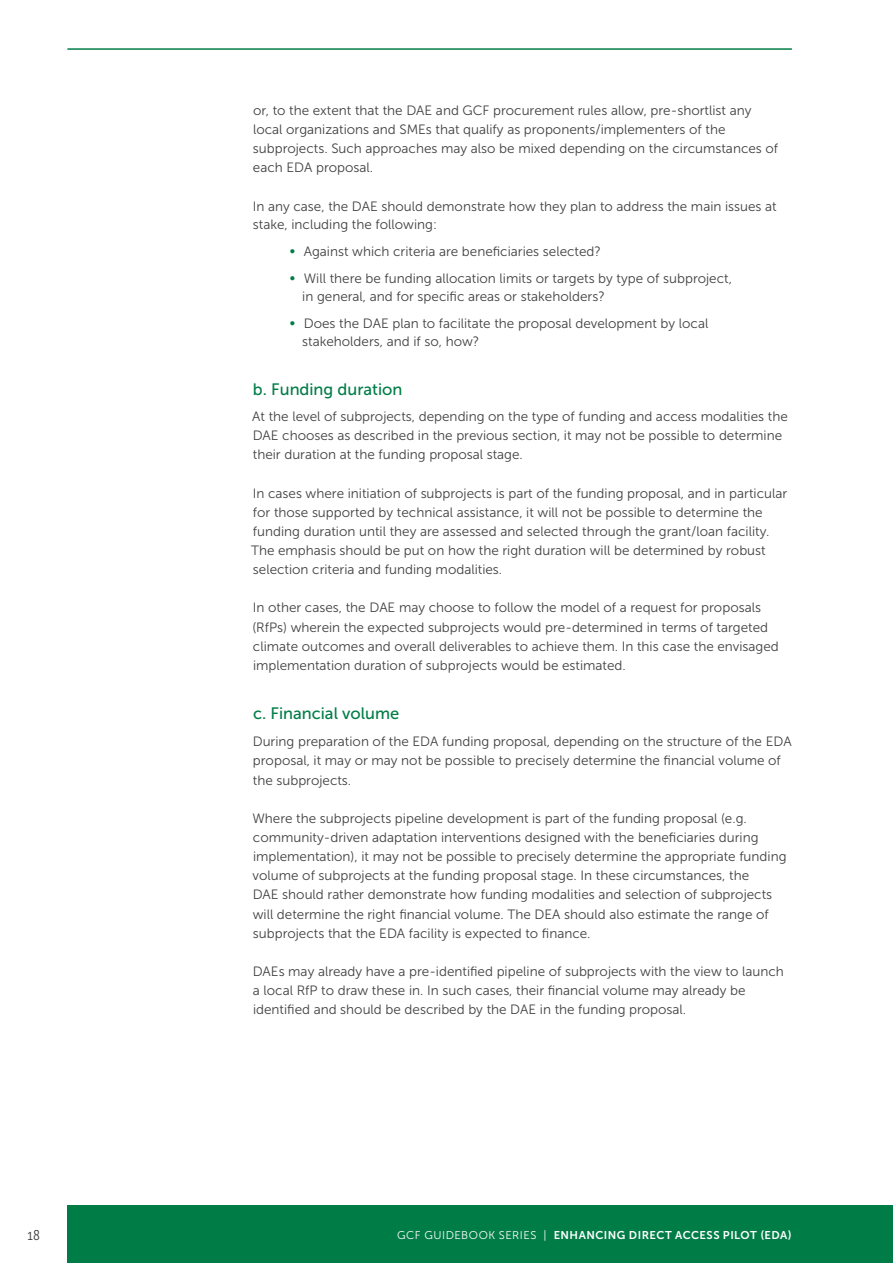
<style>
.page{position:relative;width:893px;height:1263px;background:#fff}
.page>*{position:absolute;margin:0;border:0;box-sizing:border-box;transform-origin:0 0}
.t1{font:16.5px "Museo Sans 500";color:#007d47}
.t2{font:15px "Museo Sans Cond 300";color:#414042}
.Body_copy{font:13.5px/19.2px "Museo Sans 300";color:#414042}
.Numbered_list_-_Roma{font:13.5px/18px "Museo Sans 300";color:#414042}
.Body_-_No_Space_afte{font:13.5px/18px "Museo Sans 300";color:#414042}
.t3{font:11.25px "Museo Sans 700";letter-spacing:.04em;color:#fff}
.s1{font-family:"Museo Sans 500";color:#007d47}
.s2{font-family:"Museo Sans 300"}
</style>
<div class="page">
<div style="left:67px;top:1205px;width:826px;height:58px;background:#007d47"></div>
<hr style="left:67px;top:48px;width:725px;height:2px;background:#007d47">
<p class="Body_copy" style="left:253px;top:101px;width:527px">or, to the extent that the DAE and GCF procurement rules allow, pre-shortlist any local organizations and SMEs that qualify as proponents/implementers of the subprojects. Such approaches may also be mixed depending on the circumstances of each EDA proposal.</p>
<p class="Body_-_No_Space_afte" style="left:253px;top:197px;width:525px">In any case, the DAE should demonstrate how they plan to address the main issues at stake, including the following:</p>
<p class="Numbered_list_-_Roma" style="left:289px;top:242px;width:313px"><span class="s1">•</span> Against which criteria are beneficiaries selected?</p>
<p class="Numbered_list_-_Roma" style="left:302px;top:269px;width:431px;text-indent:-13px"><span class="s1">•</span> Will there be funding allocation limits or targets by type of subproject, in general, and for specific areas or stakeholders?</p>
<p class="Numbered_list_-_Roma" style="left:302px;top:314px;width:408px;text-indent:-13px"><span class="s1">•</span> Does the DAE plan to facilitate the proposal development by local stakeholders, and if so, how?</p>
<h4 class="t1" style="left:253px;top:380px;width:151px">b. Funding duration</h4>
<p class="Body_copy" style="left:252px;top:407px;width:537px">At the level of subprojects, depending on the type of funding and access modalities the<br>DAE chooses as described in the previous section, it may not be possible to determine their duration at the funding proposal stage.</p>
<p class="Body_copy" style="left:251px;top:483px;width:538px">In cases where initiation of subprojects is part of the funding proposal, and in particular for those supported by technical assistance, it will not be possible to determine the funding duration until they are assessed and selected through the grant/loan facility.<br>The emphasis should be put on how the right duration will be determined by robust selection criteria and funding modalities.</p>
<p class="Body_copy" style="left:252px;top:598px;width:528px">In other cases, the DAE may choose to follow the model of a request for proposals (RfPs) wherein the expected subprojects would pre-determined in terms of targeted climate outcomes and overall deliverables to achieve them. In this case the envisaged implementation duration of subprojects would be estimated.</p>
<h4 class="t1" style="left:253px;top:704px;width:148px">c. Financial volume</h4>
<p class="Body_copy" style="left:253px;top:732px;width:540px">During preparation of the EDA funding proposal, depending on the structure of the EDA proposal, it may or may not be possible to precisely determine the financial volume of the subprojects.</p>
<p class="Body_copy" style="left:252px;top:809px;width:536px">Where the subprojects pipeline development is part of the funding proposal (e.g. community-driven adaptation interventions designed with the beneficiaries during implementation), it may not be possible to precisely determine the appropriate funding volume of subprojects at the funding proposal stage. In these circumstances, the<br>DAE should rather demonstrate how funding modalities and selection of subprojects will determine the right financial volume. The DEA should also estimate the range of subprojects that the EDA facility is expected to finance.</p>
<p class="Body_copy" style="left:253px;top:962px;width:533px">DAEs may already have a pre-identified pipeline of subprojects with the view to launch a local RfP to draw these in. In such cases, their financial volume may already be identified and should be described by the DAE in the funding proposal.</p>
<p class="t2" style="left:28px;top:1227px;width:14px">18</p>
<p class="t3" style="left:397px;top:1228px;width:396px"><span class="s2">GCF GUIDEBOOK SERIES |</span> ENHANCING DIRECT ACCESS PILOT (EDA)</p>
</div>
